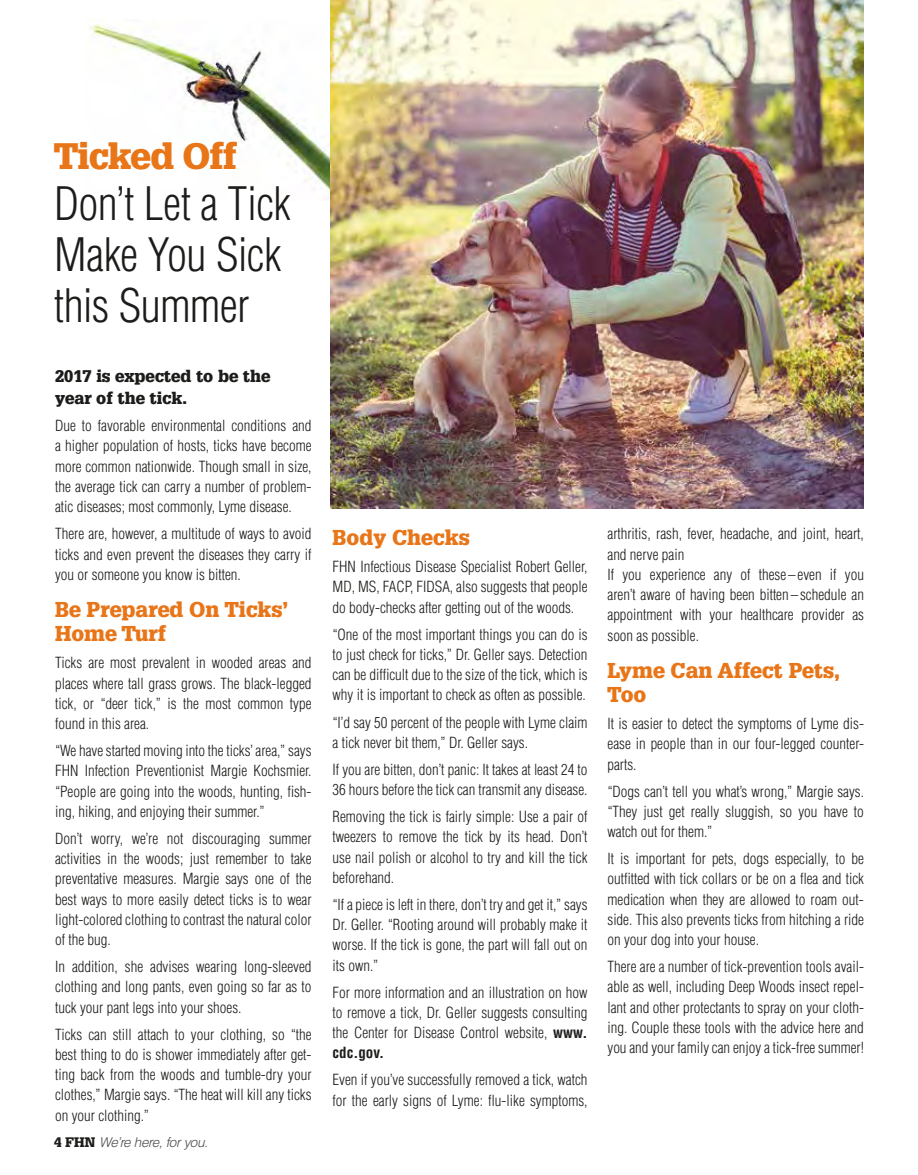
<style>
.page{position:relative;width:918px;height:1175px;background:#fff}
.page>*{position:absolute;margin:0;border:0;box-sizing:border-box;transform-origin:0 0}
.t1{font:300 condensed 45px/51px "Helvetica LT Std";letter-spacing:-.01em;color:#1c1c1a}
.t2{font:900 36px "Glypha LT";letter-spacing:-.025em;color:#e87517}
.t3{font:900 21px/24px "Glypha LT";color:#e87517}
.t4{font:900 16.5px/22.5px "Glypha LT";color:#1c1c1a}
.t5{font:300 condensed 15px/20.2px "Helvetica LT Std";color:#1c1c1a;text-align:justify}
.t6{font:italic 300 13.5px "Helvetica LT Std";letter-spacing:-.04em;color:#4a4b4b}
.s1{font-family:"Glypha LT";font-weight:900;font-style:normal;color:#1c1c1a}
.s2{font-weight:700}
</style>
<div class="page">
<img style="left:89px;top:20px;width:242px;height:180px">
<img style="left:331px;top:0;width:533px;height:508px">
<h2 class="t2" style="left:54px;top:135px;width:184px">Ticked Off</h2>
<h1 class="t1" style="left:54px;top:178px;width:239px">Don’t Let a Tick<br>Make You Sick this Summer</h1>
<p class="t4" style="left:55px;top:364px;width:217px">2017 is expected to be the year of the tick.</p>
<p class="t5" style="left:55px;top:415px;width:258px">Due to favorable environmental conditions and a higher population of hosts, ticks have become more common nationwide. Though small in size, the average tick can carry a number of problem&shy;atic diseases; most commonly, Lyme disease.</p>
<p class="t5" style="left:55px;top:523px;width:258px">There are, however, a multitude of ways to avoid ticks and even prevent the diseases they carry if you or someone you know is bitten.</p>
<h3 class="t3" style="left:55px;top:598px;width:235px">Be Prepared On Ticks’<br>Home Turf</h3>
<p class="t5" style="left:55px;top:652px;width:258px">Ticks are most prevalent in wooded areas and places where tall grass grows. The black-legged tick, or “deer tick,” is the most common type found in this area.</p>
<p class="t5" style="left:55px;top:740px;width:258px">“We have started moving into the ticks’ area,” says FHN Infection Preventionist Margie Kochsmier. “People are going into the woods, hunting, fish&shy;ing, hiking, and enjoying their summer.”</p>
<p class="t5" style="left:55px;top:828px;width:258px">Don’t worry, we’re not discouraging summer activities in the woods; just remember to take preventative measures. Margie says one of the best ways to more easily detect ticks is to wear light-colored clothing to contrast the natural color of the bug.</p>
<p class="t5" style="left:55px;top:956px;width:258px">In addition, she advises wearing long-sleeved clothing and long pants, even going so far as to tuck your pant legs into your shoes.</p>
<p class="t5" style="left:55px;top:1024px;width:258px">Ticks can still attach to your clothing, so “the best thing to do is shower immediately after get&shy;ting back from the woods and tumble-dry your clothes,” Margie says. “The heat will kill any ticks on your clothing.”</p>
<p class="t6" style="left:54px;top:1133px;width:156px"><span class="s1">4 FHN</span> We’re here, for you.</p>
<h3 class="t3" style="left:333px;top:525px;width:139px">Body Checks</h3>
<p class="t5" style="left:333px;top:556px;width:256px">FHN Infectious Disease Specialist Robert Geller, MD, MS, FACP, FIDSA, also suggests that people do body-checks after getting out of the woods.</p>
<p class="t5" style="left:333px;top:624px;width:256px">“One of the most important things you can do is to just check for ticks,” Dr. Geller says. Detection can be difficult due to the size of the tick, which is why it is important to check as often as possible.</p>
<p class="t5" style="left:333px;top:712px;width:256px">“I’d say 50 percent of the people with Lyme claim a tick never bit them,” Dr. Geller says.</p>
<p class="t5" style="left:333px;top:759px;width:256px">If you are bitten, don’t panic: It takes at least 24 to<br>36 hours before the tick can transmit any disease.</p>
<p class="t5" style="left:333px;top:806px;width:256px">Removing the tick is fairly simple: Use a pair of tweezers to remove the tick by its head. Don’t use nail polish or alcohol to try and kill the tick beforehand.</p>
<p class="t5" style="left:333px;top:894px;width:256px">“If a piece is left in there, don’t try and get it,” says Dr. Geller. “Rooting around will probably make it worse. If the tick is gone, the part will fall out on its own.”</p>
<p class="t5" style="left:333px;top:982px;width:256px">For more information and an illustration on how to remove a tick, Dr. Geller suggests consulting the Center for Disease Control website, <span class="s2">www. cdc.gov.</span></p>
<p class="t5" style="left:333px;top:1069px;width:256px">Even if you’ve successfully removed a tick, watch for the early signs of Lyme: flu-like symptoms,</p>
<p class="t5" style="left:608px;top:523px;width:258px;text-align:left">arthritis, rash, fever, headache, and joint, heart, and nerve pain<br>If you experience any of these– even if you aren’t aware of having been bitten– schedule an appointment with your healthcare provider as soon as possible.</p>
<h3 class="t3" style="left:608px;top:658px;width:234px">Lyme Can Affect Pets,<br>Too</h3>
<p class="t5" style="left:608px;top:713px;width:258px">It is easier to detect the symptoms of Lyme dis&shy;ease in people than in our four-legged counter&shy;parts.</p>
<p class="t5" style="left:608px;top:781px;width:258px">“Dogs can’t tell you what’s wrong,” Margie says. “They just get really sluggish, so you have to watch out for them.”</p>
<p class="t5" style="left:608px;top:848px;width:258px">It is important for pets, dogs especially, to be outfitted with tick collars or be on a flea and tick medication when they are allowed to roam out&shy;side. This also prevents ticks from hitching a ride on your dog into your house.</p>
<p class="t5" style="left:608px;top:956px;width:258px">There are a number of tick-prevention tools avail&shy;able as well, including Deep Woods insect repel&shy;lant and other protectants to spray on your cloth&shy;ing. Couple these tools with the advice here and you and your family can enjoy a tick-free summer!</p>
</div>
